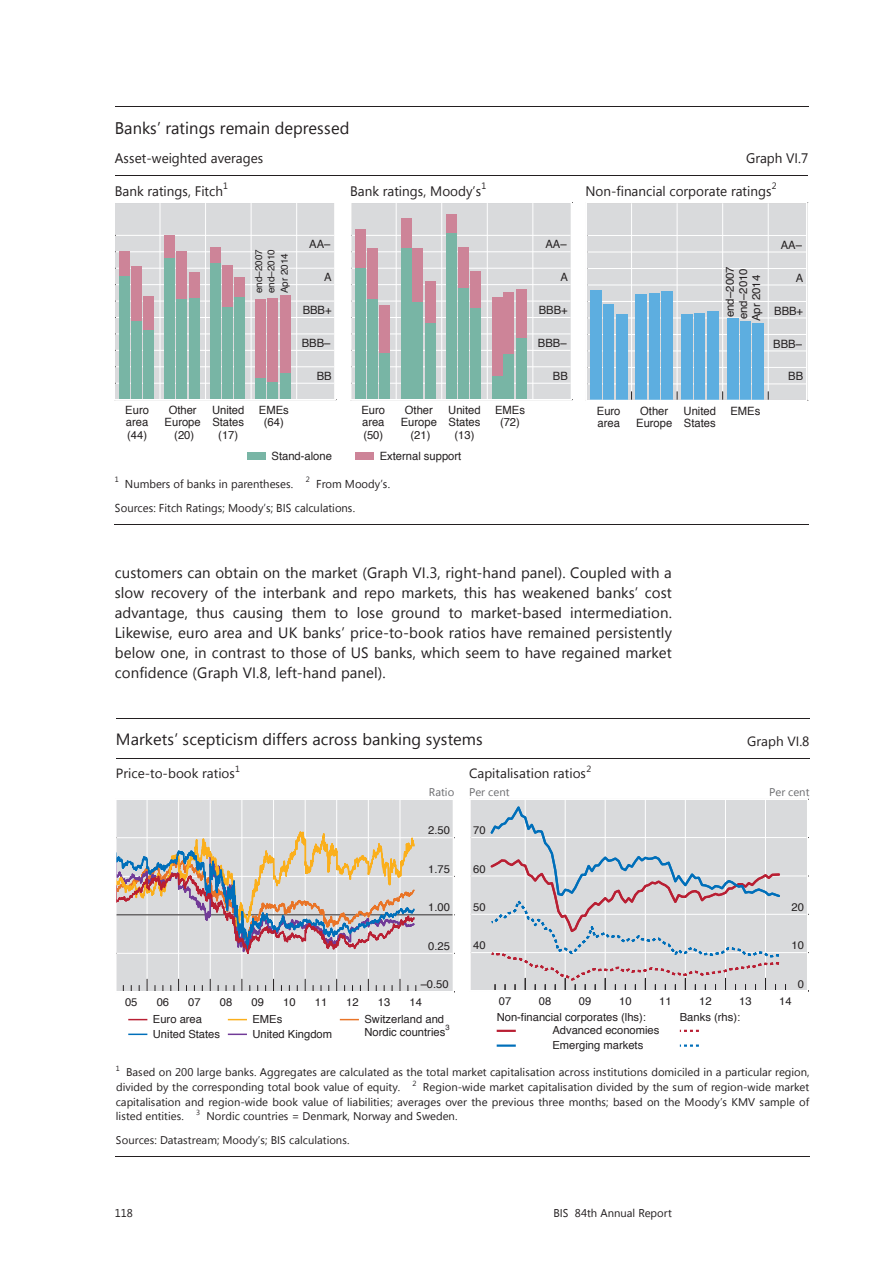
<style>
.page{position:relative;width:893px;height:1263px;background:#fff}
.page>*{position:absolute;margin:0;border:0;box-sizing:border-box;transform-origin:0 0}
.t1{font:16.8px "Segoe UI";color:#231f20}
.t2{font:16.35px "Segoe UI";color:#231f20}
.t3{font:15px/20px "Segoe UI";letter-spacing:.005em;color:#231f20;text-align:justify}
.t4{font:13.8px "Segoe UI";color:#231f20}
.t5{font:13.35px "Segoe UI";color:#231f20}
.t6{font:11.55px/24.5px "Segoe UI";color:#231f20}
.t7{font:11.4px/20.9px "Helvetica";color:#231f20}
.t8{font:11.25px/13.2px "Helvetica";color:#231f20}
.t9{font:11.25px "Segoe UI";color:#231f20}
.t10{font:11.1px/14.9px "Segoe UI";color:#231f20}
.t11{font:11.1px/14.7px "Helvetica";color:#231f20}
.t12{font:11.1px "Segoe UI";color:#6c6d70}
.t13{font:9.75px/12.1px "Helvetica";color:#231f20}
.t14{font:9.15px "Segoe UI";color:#231f20}
.t15{font:8.85px "Segoe UI";color:#231f20}
.t16{font:7.65px "Segoe UI";color:#231f20}
.t17{font:7.65px "Helvetica";color:#231f20}
.t18{font:7.35px "Segoe UI";color:#231f20}
</style>
<div class="page">
<hr style="left:115px;top:106px;width:693px;height:1px;background:#231f20">
<hr style="left:115px;top:175px;width:471px;height:1px;background:#231f20">
<hr style="left:586px;top:175px;width:124px;height:1px;background:#231f20">
<hr style="left:710px;top:175px;width:98px;height:1px;background:#231f20">
<hr style="left:114px;top:524px;width:694px;height:1px;background:#231f20">
<svg style="left:115px;top:203px;width:219px;height:196px;background:#bfc6c6"></svg>
<div style="left:247px;top:452px;width:19px;height:8px;background:#78b5a5"></div>
<svg style="left:351px;top:203px;width:220px;height:196px;background:#bec6c5"></svg>
<div style="left:355px;top:452px;width:19px;height:8px;background:#cd8498"></div>
<svg style="left:585px;top:202px;width:223px;height:199px;background:#b7cfdf"></svg>
<hr style="left:116px;top:718px;width:693px;height:1px;background:#231f20">
<hr style="left:116px;top:758px;width:693px;height:1px;background:#231f20">
<hr style="left:115px;top:1156px;width:694px;height:1px;background:#231f20">
<svg style="left:116px;top:800px;width:337px;height:191px;background:#d0cac9"></svg>
<svg style="left:128px;top:1019px;width:19px;height:1px"></svg>
<svg style="left:128px;top:1033px;width:19px;height:2px"></svg>
<svg style="left:228px;top:1019px;width:19px;height:1px"></svg>
<svg style="left:228px;top:1033px;width:19px;height:2px"></svg>
<svg style="left:340px;top:1019px;width:19px;height:1px"></svg>
<svg style="left:471px;top:801px;width:335px;height:188px;background:#d2d3d7"></svg>
<div style="left:469px;top:799px;width:339px;height:192px;border:1px solid #fff"></div>
<svg style="left:497px;top:1030px;width:19px;height:2px"></svg>
<hr style="left:497px;top:1044px;width:19px;height:3px;background:#006fba">
<svg style="left:680px;top:1030px;width:19px;height:2px"></svg>
<svg style="left:680px;top:1044px;width:19px;height:3px"></svg>
<h1 class="t1" style="left:115px;top:117px;width:236px">Banks’ ratings remain depressed</h1>
<p class="t4" style="left:115px;top:148px;width:150px">Asset-weighted averages</p>
<p class="t4" style="left:746px;top:148px;width:64px">Graph VI.7</p>
<p class="t4" style="left:115px;top:182px;width:110px">Bank ratings, Fitch</p>
<p class="t14" style="left:223px;top:180px;width:6px">1</p>
<p class="t4" style="left:350px;top:182px;width:132px">Bank ratings, Moody’s</p>
<p class="t14" style="left:481px;top:180px;width:6px">1</p>
<p class="t4" style="left:585px;top:182px;width:187px">Non-financial corporate ratings</p>
<p class="t14" style="left:772px;top:180px;width:6px">2</p>
<p class="t13" style="left:253px;top:293px;width:45px;rotate:-90deg">end–2007 end–2010</p>
<p class="t13" style="left:278px;top:293px;width:42px;rotate:-90deg">Apr 2014</p>
<p class="t7" style="left:125px;top:400px;width:25px">Euro</p>
<p class="t7" style="left:169px;top:400px;width:30px">Other</p>
<p class="t7" style="left:212px;top:400px;width:34px">United</p>
<p class="t7" style="left:259px;top:400px;width:31px">EMEs</p>
<p class="t7" style="left:126px;top:412px;width:24px">area</p>
<p class="t7" style="left:165px;top:412px;width:81px">Europe States</p>
<p class="t7" style="left:264px;top:412px;width:21px">(64)</p>
<p class="t7" style="left:127px;top:425px;width:69px">(44) (20)</p>
<p class="t7" style="left:218px;top:425px;width:21px">(17)</p>
<p class="t7" style="left:309px;top:234px;width:23px">AA–</p>
<p class="t7" style="left:324px;top:267px;width:9px">A</p>
<p class="t7" style="left:303px;top:300px;width:30px">BBB+</p>
<p class="t7" style="left:302px;top:333px;width:30px">BBB–</p>
<p class="t7" style="left:317px;top:366px;width:16px">BB</p>
<p class="t7" style="left:272px;top:446px;width:62px">Stand-alone</p>
<p class="t7" style="left:361px;top:400px;width:25px">Euro</p>
<p class="t7" style="left:405px;top:400px;width:30px">Other</p>
<p class="t7" style="left:448px;top:400px;width:34px">United</p>
<p class="t7" style="left:495px;top:400px;width:31px">EMEs</p>
<p class="t7" style="left:362px;top:412px;width:24px">area</p>
<p class="t7" style="left:401px;top:412px;width:81px">Europe States</p>
<p class="t7" style="left:500px;top:412px;width:21px">(72)</p>
<p class="t7" style="left:363px;top:425px;width:69px">(50) (21)</p>
<p class="t7" style="left:380px;top:425px;width:96px;text-indent:75px">(13)<br>External support</p>
<p class="t16" style="left:115px;top:474px;width:6px">1</p>
<p class="t6" style="left:125px;top:471px;width:170px">Numbers of banks in parentheses.</p>
<p class="t16" style="left:306px;top:474px;width:6px">2</p>
<p class="t6" style="left:115px;top:471px;width:277px;text-indent:201px">From Moody’s.<br>Sources: Fitch Ratings; Moody’s; BIS calculations.</p>
<p class="t7" style="left:545px;top:234px;width:23px">AA–</p>
<p class="t7" style="left:560px;top:267px;width:9px">A</p>
<p class="t7" style="left:539px;top:300px;width:30px">BBB+</p>
<p class="t7" style="left:538px;top:333px;width:30px">BBB–</p>
<p class="t7" style="left:553px;top:366px;width:16px">BB</p>
<p class="t8" style="left:724px;top:321px;width:56px;text-indent:4px;rotate:-90deg">end–2007 end–2010<br>Apr 2014</p>
<p class="t7" style="left:597px;top:400px;width:25px">Euro</p>
<p class="t7" style="left:640px;top:400px;width:30px">Other</p>
<p class="t7" style="left:684px;top:400px;width:34px">United</p>
<p class="t7" style="left:730px;top:400px;width:31px">EMEs</p>
<p class="t7" style="left:597px;top:413px;width:24px">area</p>
<p class="t7" style="left:636px;top:413px;width:81px">Europe States</p>
<p class="t7" style="left:781px;top:234px;width:23px">AA–</p>
<p class="t7" style="left:796px;top:267px;width:9px">A</p>
<p class="t7" style="left:774px;top:300px;width:30px">BBB+</p>
<p class="t7" style="left:773px;top:333px;width:30px">BBB–</p>
<p class="t7" style="left:788px;top:366px;width:16px">BB</p>
<p class="t3" style="left:115px;top:562px;width:559px">customers can obtain on the market (Graph VI.3, right-hand panel). Coupled with a slow recovery of the interbank and repo markets, this has weakened banks’ cost advantage, thus causing them to lose ground to market-based intermediation.<br>Likewise, euro area and UK banks’ price-to-book ratios have remained persistently below one, in contrast to those of US banks, which seem to have regained market confidence (Graph VI.8, left-hand panel).</p>
<h2 class="t2" style="left:116px;top:728px;width:368px">Markets’ scepticism differs across banking systems</h2>
<p class="t5" style="left:747px;top:732px;width:64px">Graph VI.8</p>
<p class="t5" style="left:116px;top:764px;width:120px">Price-to-book ratios</p>
<p class="t15" style="left:235px;top:762px;width:6px">1</p>
<p class="t5" style="left:469px;top:764px;width:118px">Capitalisation ratios</p>
<p class="t15" style="left:586px;top:762px;width:6px">2</p>
<p class="t12" style="left:429px;top:784px;width:27px">Ratio</p>
<p class="t12" style="left:469px;top:784px;width:42px">Per cent</p>
<p class="t12" style="left:769px;top:784px;width:42px">Per cent</p>
<p class="t11" style="left:428px;top:823px;width:23px">2.50</p>
<p class="t11" style="left:473px;top:823px;width:14px">70</p>
<p class="t11" style="left:428px;top:862px;width:23px">1.75</p>
<p class="t11" style="left:473px;top:862px;width:14px">60</p>
<p class="t11" style="left:428px;top:900px;width:23px">1.00</p>
<p class="t11" style="left:473px;top:900px;width:14px">50</p>
<p class="t11" style="left:791px;top:900px;width:14px">20</p>
<p class="t11" style="left:428px;top:939px;width:23px">0.25</p>
<p class="t11" style="left:473px;top:938px;width:14px">40</p>
<p class="t11" style="left:791px;top:938px;width:14px">10</p>
<p class="t11" style="left:421px;top:977px;width:30px">–0.50</p>
<p class="t11" style="left:798px;top:976px;width:8px">0</p>
<p class="t11" style="left:125px;top:995px;width:14px">05</p>
<p class="t11" style="left:157px;top:995px;width:14px">06</p>
<p class="t11" style="left:188px;top:995px;width:14px">07</p>
<p class="t11" style="left:220px;top:995px;width:14px">08</p>
<p class="t11" style="left:251px;top:995px;width:14px">09</p>
<p class="t11" style="left:283px;top:995px;width:14px">10</p>
<p class="t11" style="left:315px;top:995px;width:14px">11</p>
<p class="t11" style="left:346px;top:995px;width:14px">12</p>
<p class="t11" style="left:378px;top:995px;width:14px">13</p>
<p class="t11" style="left:410px;top:995px;width:14px">14</p>
<p class="t11" style="left:153px;top:1012px;width:69px">Euro area<br>United States</p>
<p class="t11" style="left:252px;top:1012px;width:81px">EMEs<br>United Kingdom</p>
<p class="t11" style="left:364px;top:1013px;width:82px;line-height:12.6px">Switzerland and<br>Nordic countries</p>
<p class="t17" style="left:445px;top:1021px;width:6px">3</p>
<p class="t11" style="left:499px;top:994px;width:14px">07</p>
<p class="t11" style="left:539px;top:994px;width:14px">08</p>
<p class="t11" style="left:579px;top:994px;width:14px">09</p>
<p class="t11" style="left:619px;top:994px;width:14px">10</p>
<p class="t11" style="left:659px;top:994px;width:14px">11</p>
<p class="t11" style="left:699px;top:994px;width:14px">12</p>
<p class="t11" style="left:739px;top:994px;width:14px">13</p>
<p class="t11" style="left:779px;top:994px;width:14px">14</p>
<p class="t11" style="left:552px;top:1023px;width:109px">Advanced economies<br>Emerging markets</p>
<p class="t11" style="left:497px;top:1010px;width:151px">Non-financial corporates (lhs):</p>
<p class="t11" style="left:680px;top:1010px;width:62px">Banks (rhs):</p>
<p class="t18" style="left:116px;top:1063px;width:6px">1</p>
<p class="t10" style="left:116px;top:1064px;width:695px;text-indent:10px">Based on 200 large banks. Aggregates are calculated as the total market capitalisation across institutions domiciled in a particular region, divided by the corresponding total book value of equity.</p>
<p class="t18" style="left:413px;top:1078px;width:6px">2</p>
<p class="t10" style="left:116px;top:1079px;width:695px;text-align:justify;text-indent:307px">Region-wide market capitalisation divided by the sum of region-wide market capitalisation and region-wide book value of liabilities; averages over the previous three months; based on the Moody’s KMV sample of listed entities.</p>
<p class="t18" style="left:196px;top:1107px;width:6px">3</p>
<p class="t10" style="left:116px;top:1104px;width:343px;line-height:23.7px;text-indent:91px">Nordic countries = Denmark, Norway and Sweden.<br>Sources: Datastream; Moody’s; BIS calculations.</p>
<p class="t9" style="left:115px;top:1205px;width:20px">118</p>
<p class="t9" style="left:553px;top:1205px;width:120px">BIS 84th Annual Report</p>
</div>
